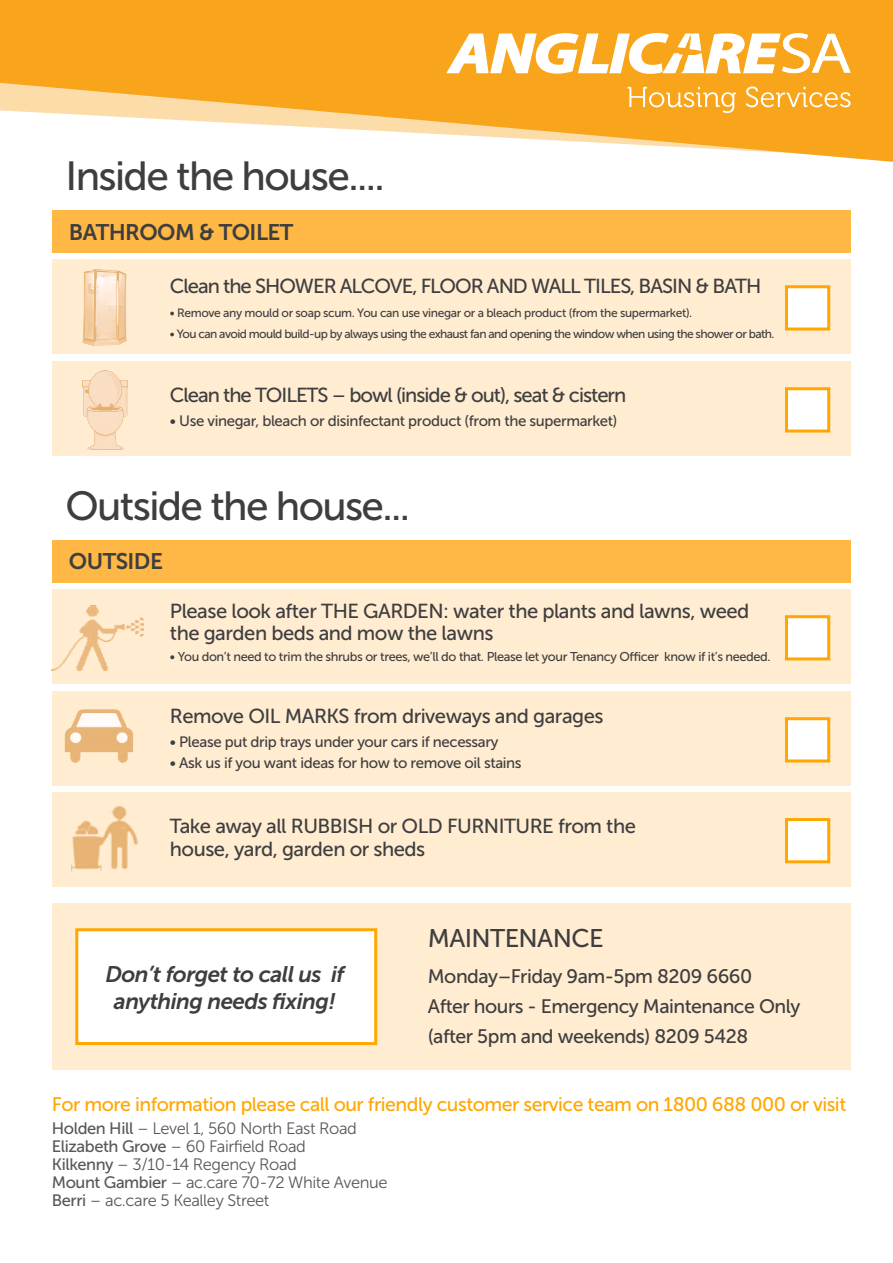
<style>
.page{position:relative;width:893px;height:1263px;background:#fff}
.page>*{position:absolute;margin:0;border:0;box-sizing:border-box;transform-origin:0 0}
.t1{font:40.65px "Museo Sans 500";letter-spacing:-.04em;color:#3e3e3f}
.t2{font:25.5px "Museo Sans 500";letter-spacing:-.025em;color:#3e3e3f}
.t3{font:italic 22.5px "Museo Sans 700";letter-spacing:-.025em;color:#3e3e3f}
.t4{font:22.5px "Museo Sans 700";letter-spacing:-.025em;color:#3e3e3f}
.t5{font:20.25px/22.5px "Museo Sans 500";letter-spacing:-.025em;color:#3e3e3f}
.t6{font:20.25px "Museo Sans 500";letter-spacing:-.05em;color:#3e3e3f}
.t7{font:19.5px "Museo Sans 500";letter-spacing:-.025em;color:#3e3e3f}
.t8{font:19.5px "Museo Sans 500";letter-spacing:-.025em;color:#ffa700}
.t9{font:16.5px "Museo Sans 300";letter-spacing:-.025em;color:#57585a}
.t10{font:15px "Museo Sans 500";letter-spacing:-.025em;color:#3e3e3f}
.t11{font:12.75px "Museo Sans 500";letter-spacing:-.03em;color:#3e3e3f}
.t12{font:12px "Museo Sans 500";letter-spacing:-.05em;color:#3e3e3f}
.t13{font:12px "Museo Sans 500";letter-spacing:-.03em;color:#3e3e3f}
.s1{font-family:"Museo Sans 500"}
</style>
<div class="page">
<div style="left:52px;top:903px;width:798px;height:167px;background:#ffecd1"></div>
<div style="left:52px;top:540px;width:798px;height:42px;background:#ffb745"></div>
<div style="left:52px;top:589px;width:798px;height:95px;background:#ffecd1"></div>
<div style="left:52px;top:691px;width:798px;height:94px;background:#ffecd1"></div>
<div style="left:52px;top:792px;width:798px;height:95px;background:#ffecd1"></div>
<div style="left:785px;top:615px;width:45px;height:45px;background:#fff;border:3px solid #ffa700"></div>
<div style="left:785px;top:717px;width:45px;height:45px;background:#fff;border:3px solid #ffa700"></div>
<div style="left:785px;top:818px;width:45px;height:45px;background:#fff;border:3px solid #ffa700"></div>
<img style="left:52px;top:605px;width:92px;height:65px">
<img style="left:64px;top:709px;width:70px;height:54px">
<div style="left:75px;top:928px;width:302px;height:117px;background:#fff;border:3px solid #ffa700"></div>
<img style="left:71px;top:806px;width:67px;height:66px">
<div style="left:52px;top:210px;width:798px;height:43px;background:#ffb745"></div>
<div style="left:52px;top:260px;width:798px;height:94px;background:#ffecd1"></div>
<div style="left:52px;top:361px;width:798px;height:94px;background:#ffecd1"></div>
<div style="left:785px;top:285px;width:45px;height:45px;background:#fff;border:3px solid #ffa700"></div>
<div style="left:785px;top:387px;width:45px;height:45px;background:#fff;border:3px solid #ffa700"></div>
<img style="left:82px;top:269px;width:45px;height:77px">
<img style="left:82px;top:370px;width:45px;height:80px">
<svg style="left:0;top:0;width:893px;height:159px;fill:#f9a51c"></svg>
<svg style="left:446px;top:33px;width:404px;height:41px"></svg>
<svg style="left:628px;top:87px;width:108px;height:26px"></svg>
<svg style="left:746px;top:86px;width:104px;height:21px"></svg>
<p class="t1" style="left:66px;top:154px;width:321px">Inside the house....</p>
<p class="t4" style="left:69px;top:219px;width:226px">BATHROOM &amp; TOILET</p>
<p class="t6" style="left:170px;top:275px;width:593px">Clean the SHOWER ALCOVE, FLOOR AND WALL TILES, BASIN &amp; BATH</p>
<p class="t13" style="left:170px;top:307px;width:524px">• Remove any mould or soap scum. You can use vinegar or a bleach product (from the supermarket).</p>
<p class="t12" style="left:170px;top:328px;width:606px">• You can avoid mould build-up by always using the exhaust fan and opening the window when using the shower or bath.</p>
<p class="t6" style="left:170px;top:384px;width:458px">Clean the TOILETS – bowl (inside &amp; out), seat &amp; cistern</p>
<p class="t10" style="left:170px;top:413px;width:449px">• Use vinegar, bleach or disinfectant product (from the supermarket)</p>
<p class="t1" style="left:66px;top:484px;width:346px">Outside the house...</p>
<p class="t4" style="left:69px;top:549px;width:96px">OUTSIDE</p>
<p class="t5" style="left:170px;top:600px;width:581px">Please look after THE GARDEN: water the plants and lawns, weed the garden beds and mow the lawns</p>
<p class="t11" style="left:170px;top:650px;width:602px">• You don’t need to trim the shrubs or trees, we’ll do that. Please let your Tenancy Officer know if it’s needed.</p>
<p class="t5" style="left:170px;top:704px;width:435px">Remove OIL MARKS from driveways and garages</p>
<p class="t10" style="left:170px;top:733px;width:330px">• Please put drip trays under your cars if necessary</p>
<p class="t10" style="left:170px;top:754px;width:353px">• Ask us if you want ideas for how to remove oil stains</p>
<p class="t5" style="left:170px;top:815px;width:467px">Take away all RUBBISH or OLD FURNITURE from the</p>
<p class="t5" style="left:170px;top:837px;width:257px">house, yard, garden or sheds</p>
<p class="t3" style="left:105px;top:961px;width:240px">Don’t forget to call us if</p>
<p class="t3" style="left:114px;top:988px;width:223px">anything needs fixing!</p>
<p class="t2" style="left:428px;top:924px;width:177px">MAINTENANCE</p>
<p class="t7" style="left:428px;top:965px;width:326px">Monday–Friday 9am-5pm 8209 6660</p>
<p class="t7" style="left:428px;top:995px;width:374px">After hours - Emergency Maintenance Only</p>
<p class="t7" style="left:428px;top:1025px;width:322px">(after 5pm and weekends) 8209 5428</p>
<p class="t8" style="left:52px;top:1094px;width:796px">For more information please call our friendly customer service team on 1800 688 000 or visit</p>
<p class="t9" style="left:52px;top:1119px;width:307px"><span class="s1">Holden Hill</span> – Level 1, 560 North East Road</p>
<p class="t9" style="left:52px;top:1137px;width:256px"><span class="s1">Elizabeth Grove</span> – 60 Fairfield Road</p>
<p class="t9" style="left:52px;top:1155px;width:247px"><span class="s1">Kilkenny</span> – 3/10-14 Regency Road</p>
<p class="t9" style="left:52px;top:1173px;width:337px"><span class="s1">Mount Gambier</span> – ac.care 70-72 White Avenue</p>
<p class="t9" style="left:52px;top:1191px;width:219px"><span class="s1">Berri</span> – ac.care 5 Kealley Street</p>
</div>
